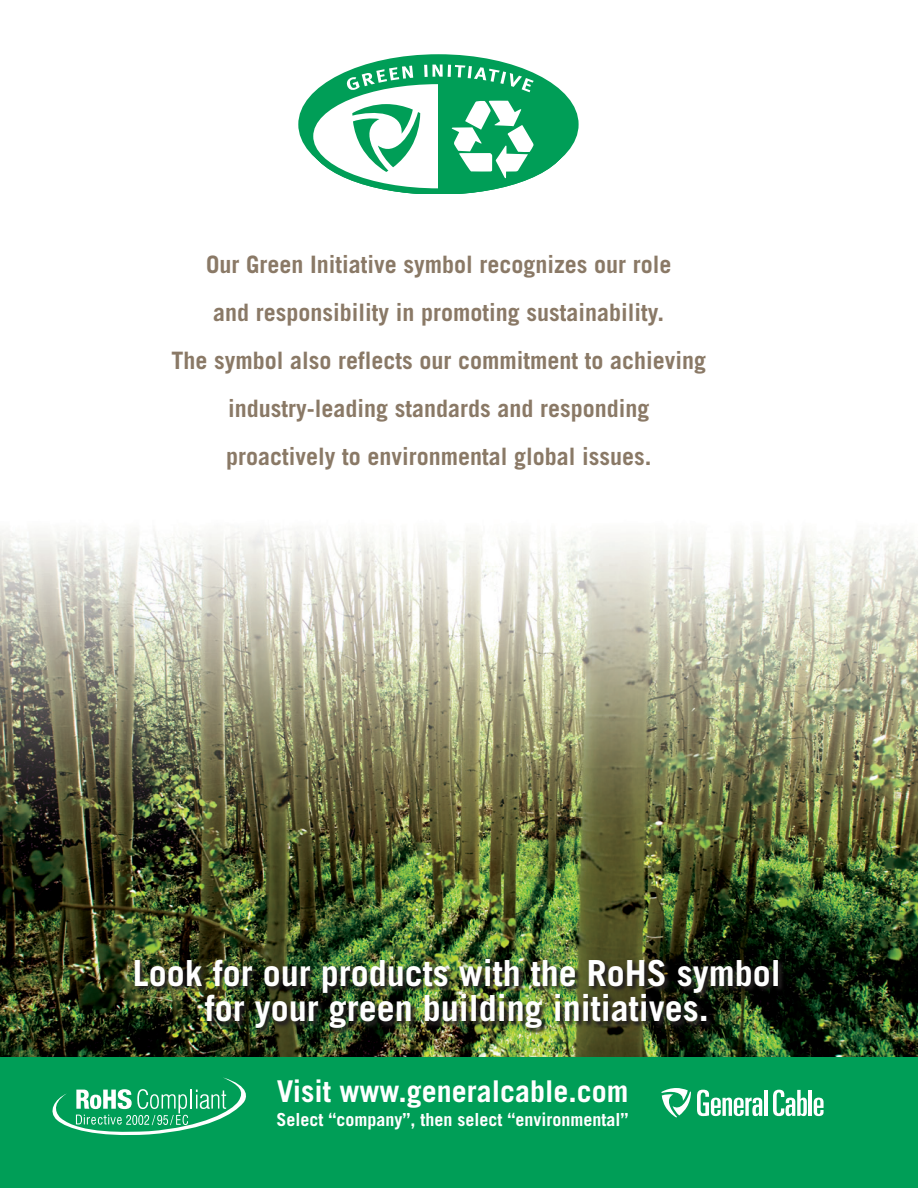
<style>
.page{position:relative;width:918px;height:1188px;background:#fff}
.page>*{position:absolute;margin:0;border:0;box-sizing:border-box;transform-origin:0 0}
.t1{font:700 36px/35.7px "Trade Gothic";color:#fff;text-align:center}
.t2{font:700 30px "Trade Gothic";color:#fff}
.t3{font:700 24px/48px "Trade Gothic";color:#8a7966;text-align:center}
.t4{font:700 18px "Trade Gothic";color:#fff}
</style>
<div class="page">
<img style="left:0;top:530px;width:918px;height:527px">
<div style="left:0;top:1057px;width:918px;height:131px;background:#009e57"></div>
<svg style="left:697px;top:1090px;width:65px;height:26px"></svg>
<hr style="left:764px;top:1090px;width:4px;height:26px;background:#fff">
<svg style="left:773px;top:1090px;width:34px;height:26px"></svg>
<hr style="left:809px;top:1090px;width:3px;height:26px;background:#fff">
<svg style="left:814px;top:1098px;width:10px;height:18px"></svg>
<svg style="left:662px;top:1088px;width:29px;height:30px"></svg>
<svg style="left:52px;top:1077px;width:194px;height:59px"></svg>
<img style="left:135px;top:958px;width:650px;height:77px">
<div style="left:299px;top:54px;width:280px;height:140px;background:#009e57;border-radius:50%"></div>
<div style="left:307px;top:78px;width:263px;height:116px;border:13px solid #009e57;border-radius:50%"></div>
<div style="left:313px;top:84px;width:251px;height:104px;background:#009e57;border-radius:50%"></div>
<svg style="left:313px;top:84px;width:125px;height:104px;fill:#fff"></svg>
<svg style="left:352px;top:104px;width:68px;height:68px"></svg>
<svg style="left:451px;top:101px;width:83px;height:78px"></svg>
<svg style="left:346px;top:66px;width:67px;height:24px"></svg>
<svg style="left:424px;top:65px;width:110px;height:27px"></svg>
<p class="t3" style="left:171px;top:240px;width:536px">Our Green Initiative symbol recognizes our role<br>and responsibility in promoting sustainability.<br>The symbol also reflects our commitment to achieving industry-leading standards and responding proactively to environmental global issues.</p>
<p class="t1" style="left:133px;top:954px;width:650px">Look for our products with the RoHS symbol for your green building initiatives.</p>
<p class="t2" style="left:277px;top:1073px;width:353px">Visit www.generalcable.com</p>
<p class="t4" style="left:277px;top:1108px;width:353px">Select “company”, then select “environmental”</p>
</div>
